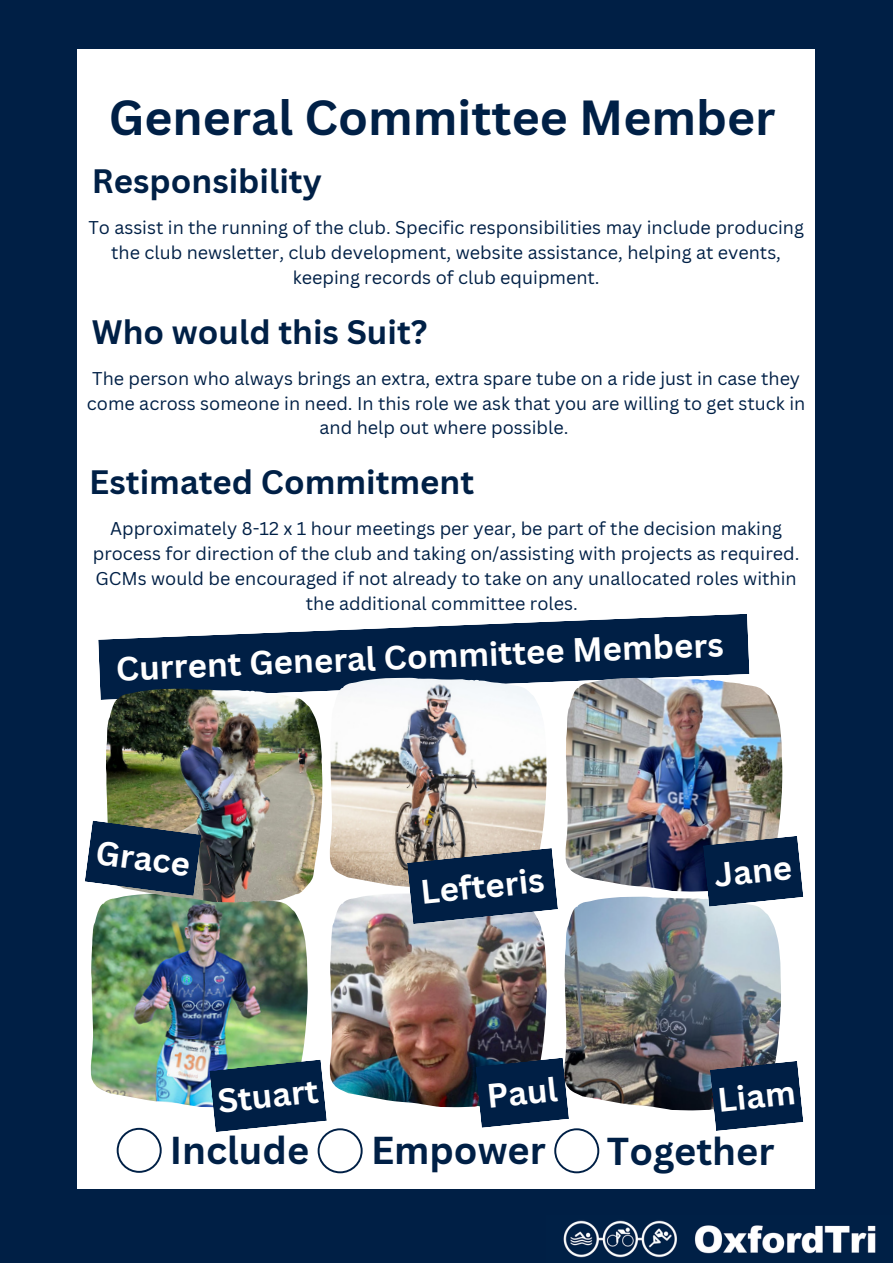
<style>
.page{position:relative;width:893px;height:1264px;background:#fff}
.page>*{position:absolute;margin:0;border:0;box-sizing:border-box;transform-origin:0 0}
.t1{font:700 48px "Canva Sans";color:#002046}
.t2{font:700 37.8px "Canva Sans";color:#002046}
.t3{font:700 33px "Canva Sans";color:#fff}
.t4{font:700 33px "Canva Sans";color:#002046}
.t5{font:18px/24.8px "Canva Sans";color:#002046;text-align:center}
</style>
<div class="page">
<div style="left:0;top:0;width:892px;height:1262px;background:#001f45"></div>
<div style="left:77px;top:49px;width:738px;height:1139px;background:#fff"></div>
<img style="left:563px;top:1220px;width:313px;height:38px">
<svg style="left:117px;top:1127px;width:45px;height:45px"></svg>
<svg style="left:98px;top:614px;width:651px;height:86px;fill:#001f45"></svg>
<img style="left:330px;top:893px;width:216px;height:214px">
<svg style="left:475px;top:1057px;width:124px;height:116px"></svg>
<img style="left:91px;top:902px;width:217px;height:205px">
<svg style="left:209px;top:1059px;width:153px;height:114px"></svg>
<img style="left:564px;top:896px;width:217px;height:214px">
<svg style="left:709px;top:1060px;width:94px;height:70px;background:#233b5a"></svg>
<img style="left:330px;top:677px;width:216px;height:210px">
<svg style="left:407px;top:848px;width:151px;height:76px;background:#2c4360"></svg>
<img style="left:565px;top:677px;width:217px;height:214px">
<svg style="left:702px;top:835px;width:101px;height:71px;background:#243d5c"></svg>
<img style="left:105px;top:688px;width:217px;height:214px">
<svg style="left:85px;top:820px;width:116px;height:75px;background:#2e455e"></svg>
<p class="t1" style="left:109px;top:84px;width:668px">General Committee Member</p>
<p class="t4" style="left:92px;top:158px;width:231px">Responsibility</p>
<p class="t5" style="left:88px;top:215px;width:717px">To assist in the running of the club. Specific responsibilities may include producing the club newsletter, club development, website assistance, helping at events, keeping records of club equipment.</p>
<p class="t4" style="left:92px;top:308px;width:337px">Who would this Suit?</p>
<p class="t5" style="left:87px;top:365px;width:719px">The person who always brings an extra, extra spare tube on a ride just in case they come across someone in need. In this role we ask that you are willing to get stuck in and help out where possible.</p>
<p class="t4" style="left:89px;top:459px;width:386px">Estimated Commitment</p>
<p class="t5" style="left:93px;top:516px;width:708px">Approximately 8-12 x 1 hour meetings per year, be part of the decision making process for direction of the club and taking on/assisting with projects as required.<br>GCMs would be encouraged if not already to take on any unallocated roles within the additional committee roles.</p>
<p class="t3" style="left:115px;top:644px;width:609px;rotate:-2deg">Current General Committee Members</p>
<p class="t3" style="left:99px;top:829px;width:96px;rotate:7deg">Grace</p>
<p class="t3" style="left:418px;top:869px;width:126px;rotate:-6deg">Lefteris</p>
<p class="t3" style="left:712px;top:852px;width:79px;rotate:-6deg">Jane</p>
<p class="t3" style="left:484px;top:1073px;width:72px;rotate:-6deg">Paul</p>
<p class="t3" style="left:215px;top:1077px;width:102px;rotate:-6deg">Stuart</p>
<p class="t3" style="left:715px;top:1076px;width:80px;rotate:-6deg">Liam</p>
<p class="t2" style="left:170px;top:1124px;width:141px">Include</p>
<p class="t2" style="left:371px;top:1123px;width:176px">Empower</p>
<p class="t2" style="left:607px;top:1124px;width:169px">Together</p>
</div>
